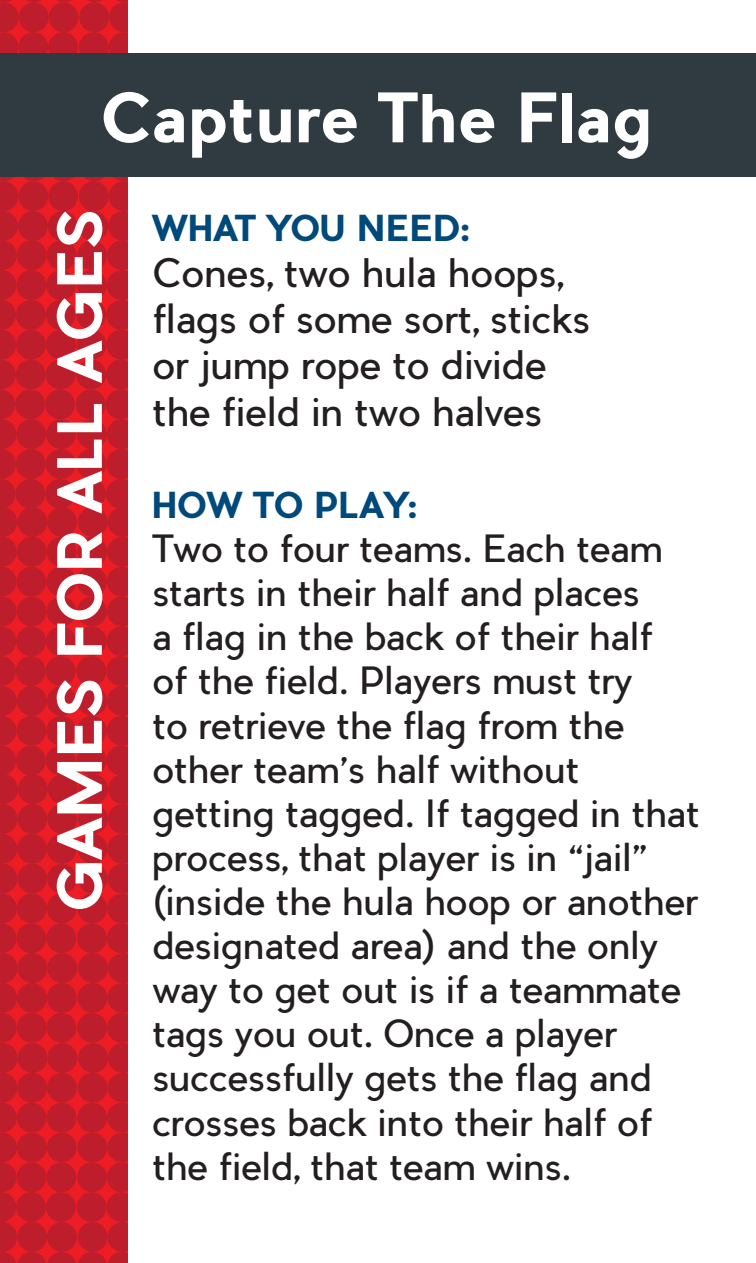
<style>
.page{position:relative;width:756px;height:1263px;background:#fff}
.page>*{position:absolute;margin:0;border:0;box-sizing:border-box;transform-origin:0 0}
.t1{font:700 66.5px "Pier Sans";color:#fff}
.t2{font:700 59.5px "Pier Sans";color:#fff}
.t3{font:38.5px/46.2px "Pier Sans";letter-spacing:-.01em;color:#231f20}
.t4{font:36.75px/44.1px "Pier Sans";letter-spacing:-.01em;color:#231f20}
.t5{font:700 35px "Pier Sans";color:#00497b}
</style>
<div class="page">
<div style="left:0;top:53px;width:756px;height:124px;background:#2f3b41"></div>
<svg style="left:0;top:0;width:127px;height:1263px;background:#b91f2c"></svg>
<h1 class="t1" style="left:102px;top:75px;width:552px">Capture The Flag</h1>
<h2 class="t2" style="left:42px;top:910px;width:704px;rotate:-90deg">GAMES FOR ALL AGES</h2>
<p class="t5" style="left:152px;top:206px;width:319px">WHAT YOU NEED:</p>
<p class="t3" style="left:152px;top:250px;width:440px">Cones, two hula hoops, flags of some sort, sticks or jump rope to divide the field in two halves</p>
<p class="t5" style="left:152px;top:483px;width:266px">HOW TO PLAY:</p>
<p class="t4" style="left:152px;top:527px;width:549px">Two to four teams. Each team starts in their half and places<br>a flag in the back of their half<br>of the field. Players must try<br>to retrieve the flag from the other team’s half without getting tagged. If tagged in that process, that player is in “jail” (inside the hula hoop or another designated area) and the only way to get out is if a teammate tags you out. Once a player successfully gets the flag and crosses back into their half of the field, that team wins.</p>
</div>
